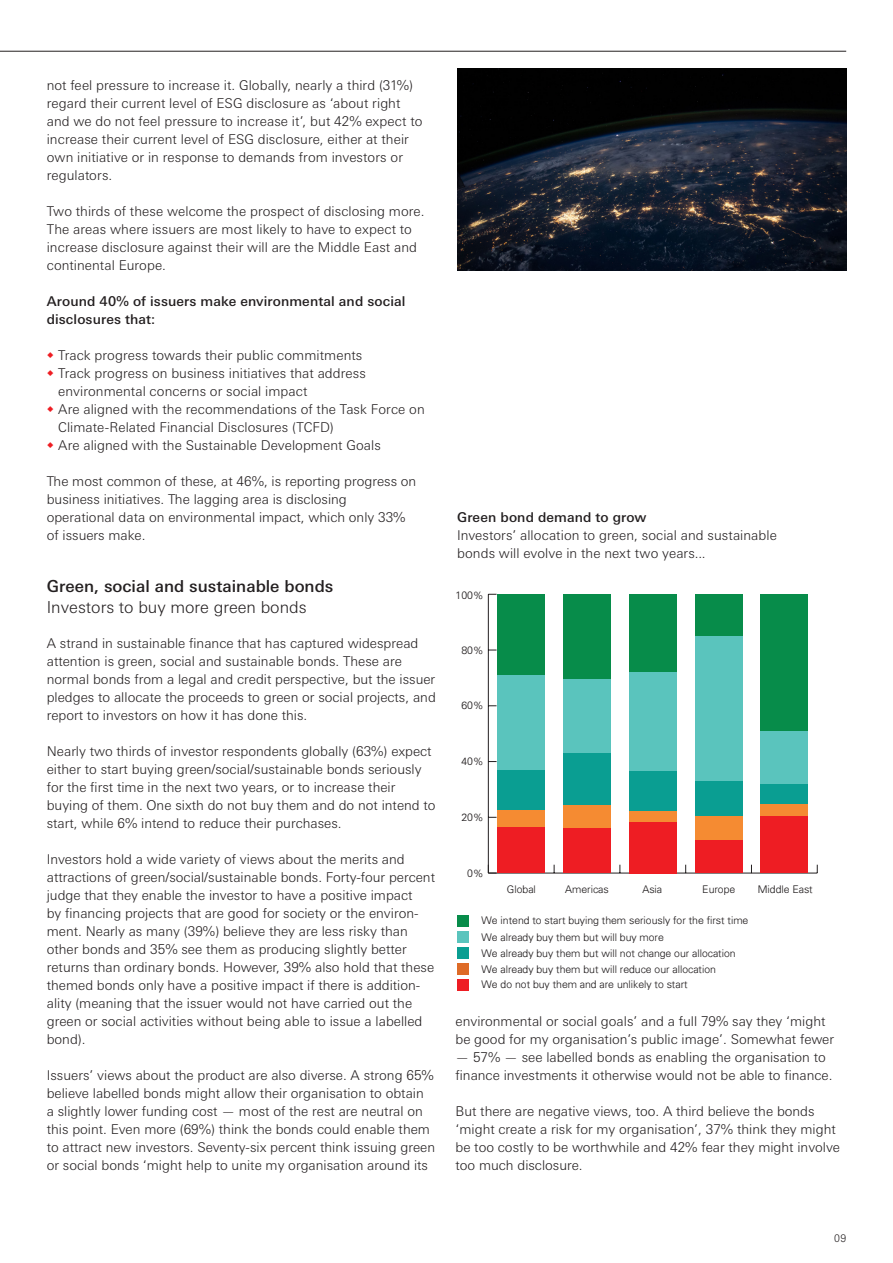
<style>
.page{position:relative;width:893px;height:1263px;background:#fff}
.page>*{position:absolute;margin:0;border:0;box-sizing:border-box;transform-origin:0 0}
.C___Subsection_Subhe{font:500 16.5px "Univers Nextfor HSBC";color:#231f20}
.C___Subsection_Subhe-2{font:300 16.5px "Univers Nextfor HSBC";color:#231f20}
.D___Body_Copy_Black{font:300 13.5px/18px "Univers Nextfor HSBC";color:#231f20}
.D___Subhead_Black{font:300 13.5px/18px "Univers Nextfor HSBC";color:#231f20}
.D___Subhead_Black-2{font:500 13.5px/18px "Univers Nextfor HSBC";letter-spacing:.01em;color:#231f20}
.t1{font:300 10.5px "Univers";color:#231f20}
.F___Folio_Right_Whit{font:300 10.5px "Univers Nextfor HSBC";color:#231f20}
.s1{color:#ee1d23}
</style>
<div class="page">
<hr style="left:0;top:51px;width:846px;height:1px;background:#231f20">
<img style="left:457px;top:69px;width:389px;height:201px">
<div style="left:457px;top:931px;width:11px;height:11px;background:#5ac4bd"></div>
<div style="left:457px;top:947px;width:11px;height:11px;background:#0a9e92"></div>
<div style="left:457px;top:963px;width:11px;height:11px;background:#de6b27"></div>
<div style="left:457px;top:979px;width:11px;height:11px;background:#ee1d23"></div>
<div style="left:457px;top:915px;width:11px;height:11px;background:#078c4a"></div>
<hr style="left:488px;top:873px;width:329px;height:1px;background:#231f20">
<hr style="left:488px;top:594px;width:1px;height:279px;background:#231f20">
<svg style="left:488px;top:872px;width:9px;height:2px"></svg>
<div style="left:498px;top:595px;width:47px;height:80px;background:#078c4a"></div>
<div style="left:563px;top:594px;width:48px;height:85px;background:#078c4a"></div>
<div style="left:629px;top:594px;width:47px;height:78px;background:#078c4a"></div>
<div style="left:695px;top:594px;width:47px;height:42px;background:#078c4a"></div>
<div style="left:761px;top:594px;width:47px;height:138px;background:#078c4a"></div>
<div style="left:498px;top:675px;width:47px;height:95px;background:#5ac4bd"></div>
<div style="left:563px;top:679px;width:48px;height:74px;background:#5ac4bd"></div>
<div style="left:629px;top:673px;width:47px;height:98px;background:#5ac4bd"></div>
<div style="left:695px;top:636px;width:47px;height:145px;background:#5ac4bd"></div>
<div style="left:761px;top:732px;width:47px;height:52px;background:#5ac4bd"></div>
<div style="left:498px;top:770px;width:47px;height:40px;background:#0a9e92"></div>
<div style="left:563px;top:753px;width:48px;height:52px;background:#0a9e92"></div>
<div style="left:629px;top:771px;width:47px;height:40px;background:#0a9e92"></div>
<div style="left:695px;top:781px;width:47px;height:35px;background:#0a9e92"></div>
<div style="left:761px;top:784px;width:47px;height:20px;background:#0a9e92"></div>
<div style="left:498px;top:810px;width:47px;height:18px;background:#f58b32"></div>
<div style="left:563px;top:805px;width:48px;height:24px;background:#f58b32"></div>
<div style="left:629px;top:811px;width:47px;height:11px;background:#f58b32"></div>
<div style="left:695px;top:816px;width:47px;height:25px;background:#f58b32"></div>
<div style="left:761px;top:804px;width:47px;height:12px;background:#f58b32"></div>
<div style="left:498px;top:828px;width:47px;height:45px;background:#ee1d23"></div>
<div style="left:563px;top:829px;width:48px;height:44px;background:#ee1d23"></div>
<div style="left:629px;top:822px;width:47px;height:51px;background:#ee1d23"></div>
<div style="left:695px;top:841px;width:47px;height:32px;background:#ee1d23"></div>
<div style="left:761px;top:816px;width:47px;height:57px;background:#ee1d23"></div>
<p class="D___Body_Copy_Black" style="left:47px;top:75px;width:377px">not feel pressure to increase it. Globally, nearly a third (31%) regard their current level of ESG disclosure as ‘about right and we do not feel pressure to increase it’, but 42% expect to increase their current level of ESG disclosure, either at their own initiative or in response to demands from investors or regulators.</p>
<p class="D___Body_Copy_Black" style="left:47px;top:201px;width:379px">Two thirds of these welcome the prospect of disclosing more.<br>The areas where issuers are most likely to have to expect to increase disclosure against their will are the Middle East and continental Europe.</p>
<p class="D___Subhead_Black-2" style="left:47px;top:291px;width:360px">Around 40% of issuers make environmental and social disclosures that:</p>
<p class="D___Body_Copy_Black" style="left:47px;top:345px;width:317px"><span class="s1">○</span> Track progress towards their public commitments</p>
<p class="D___Body_Copy_Black" style="left:58px;top:363px;width:309px;text-indent:-11px"><span class="s1">○</span> Track progress on business initiatives that address environmental concerns or social impact</p>
<p class="D___Body_Copy_Black" style="left:58px;top:399px;width:368px;text-indent:-11px"><span class="s1">○</span> Are aligned with the recommendations of the Task Force on<br>Climate-Related Financial Disclosures (TCFD)</p>
<p class="D___Body_Copy_Black" style="left:47px;top:435px;width:336px"><span class="s1">○</span> Are aligned with the Sustainable Development Goals</p>
<p class="D___Body_Copy_Black" style="left:47px;top:471px;width:371px">The most common of these, at 46%, is reporting progress on business initiatives. The lagging area is disclosing operational data on environmental impact, which only 33% of issuers make.</p>
<p class="C___Subsection_Subhe" style="left:47px;top:574px;width:288px">Green, social and sustainable bonds</p>
<p class="C___Subsection_Subhe-2" style="left:47px;top:596px;width:261px">Investors to buy more green bonds</p>
<p class="D___Subhead_Black" style="left:47px;top:633px;width:391px">A strand in sustainable finance that has captured widespread attention is green, social and sustainable bonds. These are normal bonds from a legal and credit perspective, but the issuer pledges to allocate the proceeds to green or social projects, and report to investors on how it has done this.</p>
<p class="D___Subhead_Black" style="left:47px;top:741px;width:390px">Nearly two thirds of investor respondents globally (63%) expect either to start buying green/social/sustainable bonds seriously for the first time in the next two years, or to increase their buying of them. One sixth do not buy them and do not intend to start, while 6% intend to reduce their purchases.</p>
<p class="D___Body_Copy_Black" style="left:47px;top:849px;width:390px">Investors hold a wide variety of views about the merits and attractions of green/social/sustainable bonds. Forty-four percent judge that they enable the investor to have a positive impact<br>by financing projects that are good for society or the environ&shy;ment. Nearly as many (39%) believe they are less risky than other bonds and 35% see them as producing slightly better returns than ordinary bonds. However, 39% also hold that these themed bonds only have a positive impact if there is addition&shy;ality (meaning that the issuer would not have carried out the green or social activities without being able to issue a labelled bond).</p>
<p class="D___Body_Copy_Black" style="left:47px;top:1065px;width:390px">Issuers’ views about the product are also diverse. A strong 65% believe labelled bonds might allow their organisation to obtain<br>a slightly lower funding cost — most of the rest are neutral on this point. Even more (69%) think the bonds could enable them to attract new investors. Seventy-six percent think issuing green or social bonds ‘might help to unite my organisation around its</p>
<p class="D___Subhead_Black-2" style="left:457px;top:507px;width:191px">Green bond demand to grow</p>
<p class="D___Subhead_Black" style="left:457px;top:525px;width:321px">Investors’ allocation to green, social and sustainable bonds will evolve in the next two years...</p>
<p class="t1" style="left:456px;top:589px;width:29px">100%</p>
<p class="t1" style="left:461px;top:644px;width:24px">80%</p>
<p class="t1" style="left:461px;top:699px;width:24px">60%</p>
<p class="t1" style="left:461px;top:754px;width:24px">40%</p>
<p class="t1" style="left:461px;top:811px;width:24px">20%</p>
<p class="t1" style="left:467px;top:867px;width:18px">0%</p>
<p class="t1" style="left:507px;top:883px;width:30px">Global</p>
<p class="t1" style="left:565px;top:883px;width:45px">Americas</p>
<p class="t1" style="left:642px;top:883px;width:21px">Asia</p>
<p class="t1" style="left:702px;top:883px;width:34px">Europe</p>
<p class="t1" style="left:758px;top:883px;width:56px">Middle East</p>
<p class="t1" style="left:482px;top:930px;width:184px">We already buy them but will buy more</p>
<p class="t1" style="left:482px;top:946px;width:255px">We already buy them but will not change our allocation</p>
<p class="t1" style="left:482px;top:962px;width:236px">We already buy them but will reduce our allocation</p>
<p class="t1" style="left:482px;top:978px;width:207px">We do not buy them and are unlikely to start</p>
<p class="t1" style="left:482px;top:914px;width:268px">We intend to start buying them seriously for the first time</p>
<p class="D___Body_Copy_Black" style="left:455px;top:1011px;width:380px">environmental or social goals’ and a full 79% say they ‘might be good for my organisation’s public image’. Somewhat fewer</p>
<p class="D___Body_Copy_Black" style="left:455px;top:1047px;width:379px">— 57% — see labelled bonds as enabling the organisation to finance investments it otherwise would not be able to finance.</p>
<p class="D___Body_Copy_Black" style="left:455px;top:1101px;width:386px">But there are negative views, too. A third believe the bonds ‘might create a risk for my organisation’, 37% think they might be too costly to be worthwhile and 42% fear they might involve too much disclosure.</p>
<p class="F___Folio_Right_Whit" style="left:834px;top:1230px;width:14px">09</p>
</div>
